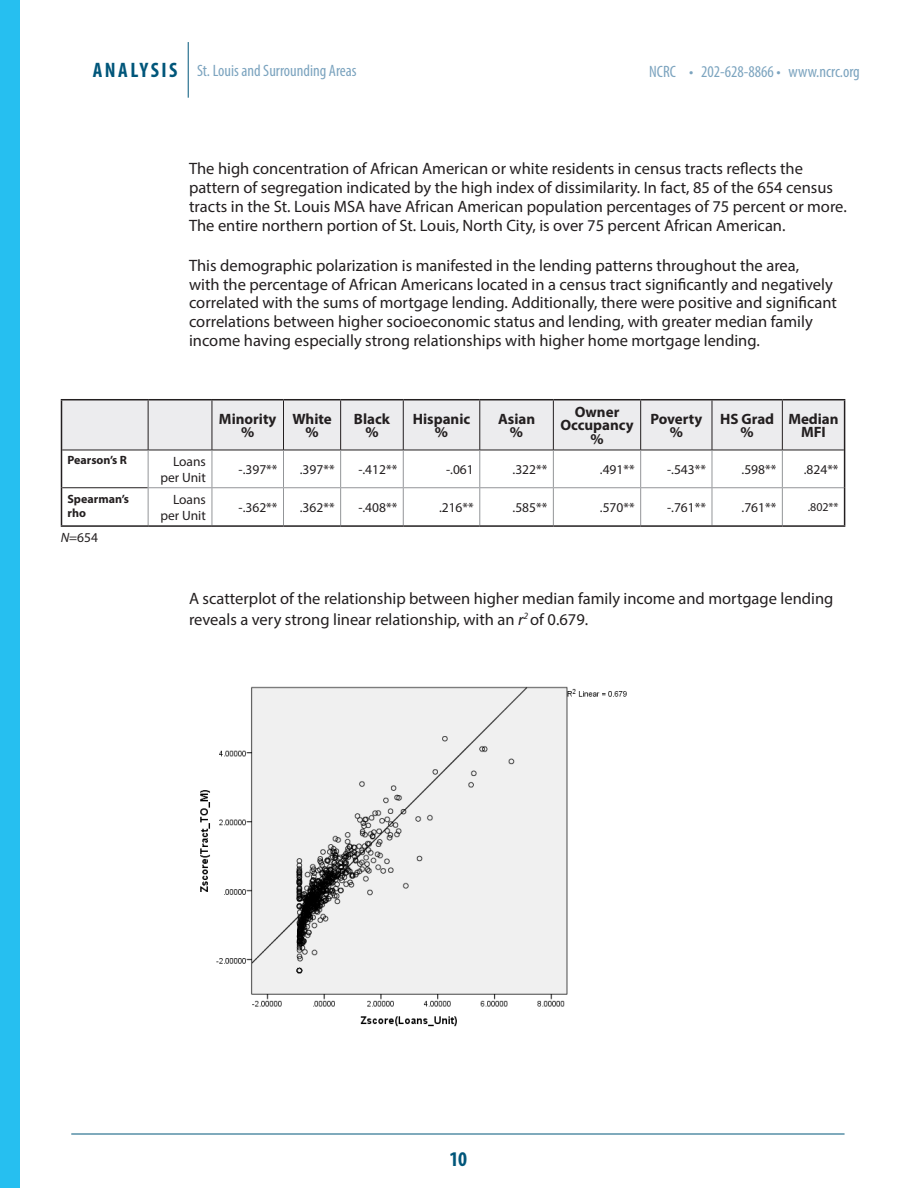
<style>
.page{position:relative;width:918px;height:1188px;background:#fff}
.page>*{position:absolute;margin:0;border:0;box-sizing:border-box;transform-origin:0 0}
.t1{font:700 condensed 21px "Myriad Pro";color:#00567a}
.NEW_Copy{font:16.5px/19px "Myriad Pro";color:#231f20}
.t2{font:condensed 16.5px "Myriad Pro";color:#7ca4bf}
.t3{font:700 15px/13.5px "Myriad Pro";color:#231f20;text-align:center}
.t4{font:13.5px/16.2px "Myriad Pro";color:#231f20;text-align:right}
.t5{font:700 12px/14.4px "Myriad Pro";color:#231f20}
.t6{font:12px "Myriad Pro";color:#231f20}
.s1{font-weight:700;font-size:21px;color:#00567a}
.s2{font-style:italic}
</style>
<div class="page">
<hr style="left:71px;top:1134px;width:774px;height:1px;background:#00567a">
<div style="left:0;top:0;width:19px;height:1188px;background:#26bff0"></div>
<hr style="left:188px;top:42px;width:1px;height:56px;background:#00567a">
<img style="left:200px;top:686px;width:427px;height:341px">
<div style="left:62px;top:400px;width:782px;height:50px;background:#ececee"></div>
<hr style="left:148px;top:400px;width:1px;height:50px;background:#231f20">
<hr style="left:212px;top:400px;width:1px;height:50px;background:#231f20">
<hr style="left:283px;top:400px;width:1px;height:50px;background:#231f20">
<hr style="left:340px;top:400px;width:1px;height:50px;background:#231f20">
<hr style="left:403px;top:400px;width:1px;height:50px;background:#231f20">
<hr style="left:480px;top:400px;width:1px;height:50px;background:#231f20">
<hr style="left:553px;top:400px;width:1px;height:50px;background:#231f20">
<hr style="left:640px;top:400px;width:1px;height:50px;background:#231f20">
<hr style="left:712px;top:400px;width:1px;height:50px;background:#231f20">
<hr style="left:782px;top:400px;width:1px;height:50px;background:#231f20">
<hr style="left:62px;top:450px;width:86px;height:1px;background:#231f20">
<hr style="left:148px;top:450px;width:64px;height:1px;background:#231f20">
<hr style="left:212px;top:450px;width:72px;height:1px;background:#231f20">
<hr style="left:284px;top:450px;width:57px;height:1px;background:#231f20">
<hr style="left:341px;top:450px;width:62px;height:1px;background:#231f20">
<hr style="left:403px;top:450px;width:77px;height:1px;background:#231f20">
<hr style="left:480px;top:450px;width:73px;height:1px;background:#231f20">
<hr style="left:553px;top:450px;width:88px;height:1px;background:#231f20">
<hr style="left:641px;top:450px;width:71px;height:1px;background:#231f20">
<hr style="left:712px;top:450px;width:70px;height:1px;background:#231f20">
<hr style="left:782px;top:450px;width:62px;height:1px;background:#231f20">
<hr style="left:62px;top:487px;width:86px;height:1px;background:#231f20">
<hr style="left:148px;top:450px;width:1px;height:37px;background:#939598">
<hr style="left:212px;top:450px;width:1px;height:37px;background:#939598">
<hr style="left:283px;top:450px;width:1px;height:37px;background:#939598">
<hr style="left:340px;top:450px;width:1px;height:37px;background:#939598">
<hr style="left:403px;top:450px;width:1px;height:37px;background:#939598">
<hr style="left:479px;top:450px;width:1px;height:37px;background:#939598">
<hr style="left:553px;top:450px;width:1px;height:37px;background:#939598">
<hr style="left:640px;top:450px;width:1px;height:37px;background:#939598">
<hr style="left:712px;top:450px;width:1px;height:37px;background:#939598">
<hr style="left:782px;top:450px;width:1px;height:37px;background:#939598">
<hr style="left:148px;top:487px;width:64px;height:1px;background:#939598">
<hr style="left:148px;top:488px;width:1px;height:37px;background:#939598">
<hr style="left:212px;top:487px;width:72px;height:1px;background:#939598">
<hr style="left:212px;top:488px;width:1px;height:37px;background:#939598">
<hr style="left:284px;top:487px;width:57px;height:1px;background:#939598">
<hr style="left:283px;top:488px;width:1px;height:37px;background:#939598">
<hr style="left:341px;top:487px;width:62px;height:1px;background:#939598">
<hr style="left:340px;top:488px;width:1px;height:37px;background:#939598">
<hr style="left:403px;top:487px;width:77px;height:1px;background:#939598">
<hr style="left:403px;top:488px;width:1px;height:37px;background:#939598">
<hr style="left:480px;top:487px;width:73px;height:1px;background:#939598">
<hr style="left:479px;top:488px;width:1px;height:37px;background:#939598">
<hr style="left:553px;top:487px;width:88px;height:1px;background:#939598">
<hr style="left:553px;top:488px;width:1px;height:37px;background:#939598">
<hr style="left:641px;top:487px;width:71px;height:1px;background:#939598">
<hr style="left:640px;top:488px;width:1px;height:37px;background:#939598">
<hr style="left:712px;top:487px;width:70px;height:1px;background:#939598">
<hr style="left:712px;top:488px;width:1px;height:37px;background:#939598">
<hr style="left:782px;top:487px;width:62px;height:1px;background:#939598">
<hr style="left:782px;top:488px;width:1px;height:37px;background:#939598">
<hr style="left:61px;top:399px;width:87px;height:1px;background:#231f20">
<hr style="left:61px;top:400px;width:1px;height:50px;background:#231f20">
<hr style="left:148px;top:399px;width:64px;height:1px;background:#231f20">
<hr style="left:212px;top:399px;width:72px;height:1px;background:#231f20">
<hr style="left:284px;top:399px;width:57px;height:1px;background:#231f20">
<hr style="left:341px;top:399px;width:62px;height:1px;background:#231f20">
<hr style="left:403px;top:399px;width:77px;height:1px;background:#231f20">
<hr style="left:480px;top:399px;width:73px;height:1px;background:#231f20">
<hr style="left:553px;top:399px;width:88px;height:1px;background:#231f20">
<hr style="left:641px;top:399px;width:71px;height:1px;background:#231f20">
<hr style="left:712px;top:399px;width:70px;height:1px;background:#231f20">
<hr style="left:782px;top:399px;width:63px;height:1px;background:#231f20">
<hr style="left:844px;top:400px;width:1px;height:50px;background:#231f20">
<hr style="left:61px;top:450px;width:1px;height:38px;background:#231f20">
<hr style="left:844px;top:450px;width:1px;height:38px;background:#231f20">
<hr style="left:61px;top:488px;width:1px;height:37px;background:#231f20">
<hr style="left:844px;top:488px;width:1px;height:37px;background:#231f20">
<hr style="left:61px;top:525px;width:87px;height:2px;background:#231f20">
<hr style="left:148px;top:525px;width:64px;height:2px;background:#231f20">
<hr style="left:212px;top:525px;width:72px;height:2px;background:#231f20">
<hr style="left:284px;top:525px;width:57px;height:2px;background:#231f20">
<hr style="left:341px;top:525px;width:62px;height:2px;background:#231f20">
<hr style="left:403px;top:525px;width:77px;height:2px;background:#231f20">
<hr style="left:480px;top:525px;width:73px;height:2px;background:#231f20">
<hr style="left:553px;top:525px;width:88px;height:2px;background:#231f20">
<hr style="left:641px;top:525px;width:71px;height:2px;background:#231f20">
<hr style="left:712px;top:525px;width:70px;height:2px;background:#231f20">
<hr style="left:782px;top:525px;width:63px;height:2px;background:#231f20">
<p class="t2" style="left:93px;top:60px;width:265px"><span class="s1">ANALYSIS</span> St. Louis and Surrounding Areas</p>
<p class="t2" style="left:649px;top:62px;width:212px">NCRC • 202-628-8866 • www.ncrc.org</p>
<p class="NEW_Copy" style="left:189px;top:159px;width:659px">The high concentration of African American or white residents in census tracts reflects the pattern of segregation indicated by the high index of dissimilarity. In fact, 85 of the 654 census tracts in the St. Louis MSA have African American population percentages of 75 percent or more.<br>The entire northern portion of St. Louis, North City, is over 75 percent African American.</p>
<p class="NEW_Copy" style="left:189px;top:255px;width:649px">This demographic polarization is manifested in the lending patterns throughout the area,<br>with the percentage of African Americans located in a census tract significantly and negatively correlated with the sums of mortgage lending. Additionally, there were positive and significant correlations between higher socioeconomic status and lending, with greater median family income having especially strong relationships with higher home mortgage lending.</p>
<p class="t3" style="left:219px;top:411px;width:59px">Minority %</p>
<p class="t3" style="left:292px;top:411px;width:41px">White %</p>
<p class="t3" style="left:354px;top:411px;width:38px">Black %</p>
<p class="t3" style="left:413px;top:411px;width:59px">Hispanic %</p>
<p class="t3" style="left:498px;top:411px;width:39px">Asian %</p>
<p class="t3" style="left:560px;top:405px;width:75px">Owner<br>Occupancy %</p>
<p class="t3" style="left:650px;top:411px;width:53px">Poverty %</p>
<p class="t3" style="left:720px;top:411px;width:56px">HS Grad %</p>
<p class="t3" style="left:788px;top:411px;width:52px">Median<br>MFI</p>
<p class="t5" style="left:68px;top:453px;width:61px">Pearson’s R</p>
<p class="t4" style="left:160px;top:453px;width:47px">Loans per Unit</p>
<p class="t4" style="left:239px;top:461px;width:40px">-.397**</p>
<p class="t4" style="left:300px;top:461px;width:36px">.397**</p>
<p class="t4" style="left:358px;top:461px;width:40px">-.412**</p>
<p class="t4" style="left:446px;top:461px;width:29px">-.061</p>
<p class="t4" style="left:513px;top:461px;width:36px">.322**</p>
<p class="t4" style="left:600px;top:461px;width:36px">.491**</p>
<p class="t4" style="left:667px;top:461px;width:40px">-.543**</p>
<p class="t4" style="left:742px;top:461px;width:36px">.598**</p>
<p class="t4" style="left:804px;top:461px;width:36px">.824**</p>
<p class="t5" style="left:68px;top:491px;width:63px">Spearman’s rho</p>
<p class="t4" style="left:160px;top:491px;width:47px">Loans per Unit</p>
<p class="t4" style="left:239px;top:499px;width:40px">-.362**</p>
<p class="t4" style="left:300px;top:499px;width:36px">.362**</p>
<p class="t4" style="left:358px;top:499px;width:40px">-.408**</p>
<p class="t4" style="left:439px;top:499px;width:36px">.216**</p>
<p class="t4" style="left:513px;top:499px;width:36px">.585**</p>
<p class="t4" style="left:600px;top:499px;width:36px">.570**</p>
<p class="t4" style="left:667px;top:499px;width:40px">-.761**</p>
<p class="t4" style="left:742px;top:499px;width:36px">.761**</p>
<p class="t6" style="left:808px;top:500px;width:32px">.802**</p>
<p class="t4" style="left:61px;top:529px;width:39px"><span class="s2">N</span>=654</p>
<p class="NEW_Copy" style="left:189px;top:588px;width:646px;line-height:20.7px">A scatterplot of the relationship between higher median family income and mortgage lending reveals a very strong linear relationship, with an <span class="s2">r</span><sup>2</sup> of 0.679.</p>
<p class="t1" style="left:449px;top:1146px;width:19px">10</p>
</div>
